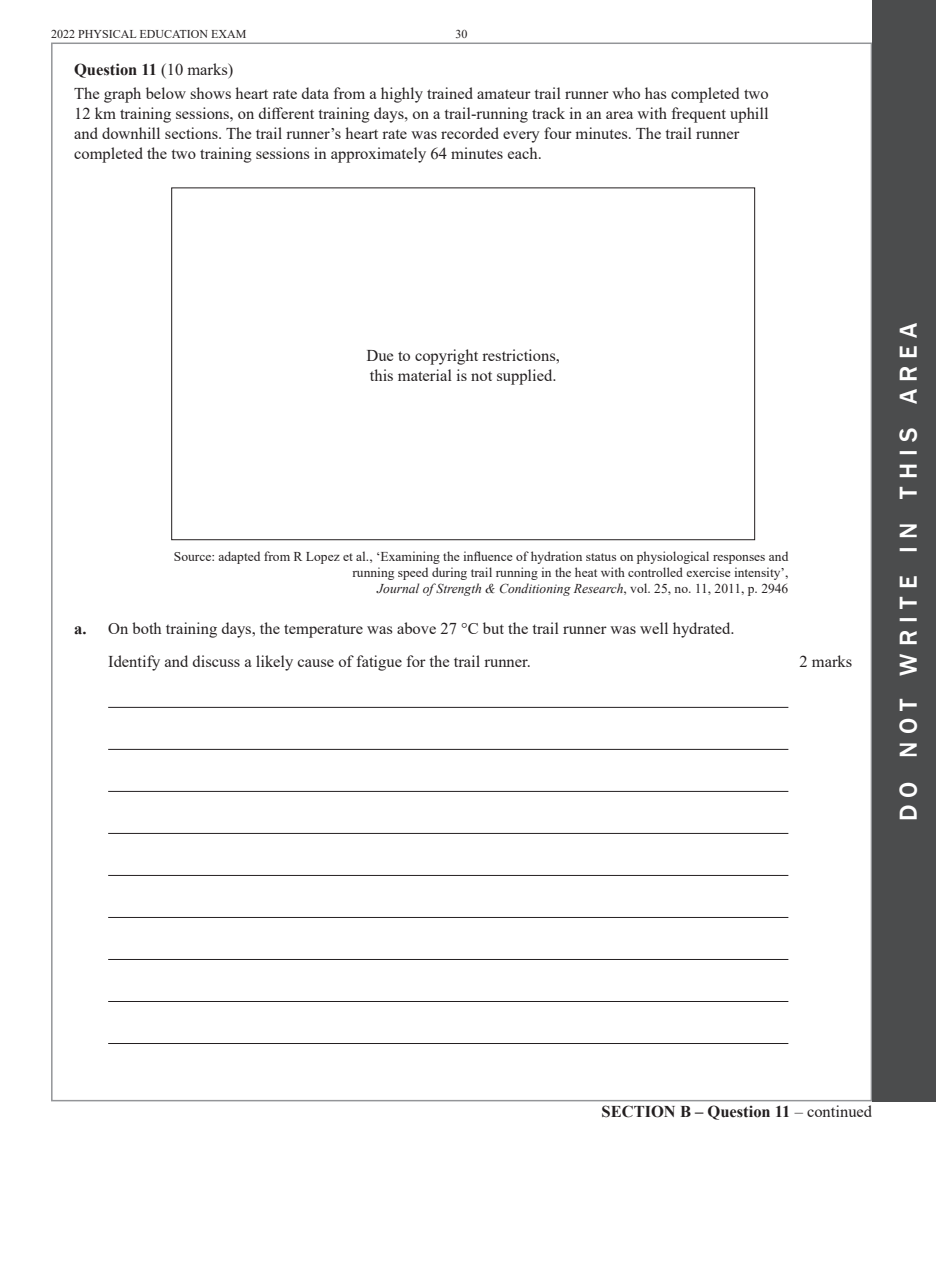
<style>
.page{position:relative;width:936px;height:1263px;background:#fff}
.page>*{position:absolute;margin:0;border:0;box-sizing:border-box;transform-origin:0 0}
.t1{font:500 25.2px "Franklin Gothic";letter-spacing:.285em;color:#fff}
.t2{font:16.5px/19.8px "Times New Roman";color:#231f20}
.t3{font:700 16.5px "Times New Roman";color:#231f20}
.t4{font:13.5px/16.2px "Times New Roman";color:#231f20;text-align:right}
.t5{font:12px "Times New Roman";color:#231f20}
.s1{font-weight:700}
.s2{font-style:italic}
.s3{font-weight:400}
</style>
<div class="page">
<hr style="left:935px;top:0;width:1px;height:1101px;background:#4b4c4d">
<div style="left:872px;top:0;width:63px;height:1101px;background:#4b4c4d"></div>
<hr style="left:108px;top:707px;width:680px;height:1px;background:#231f20">
<hr style="left:108px;top:749px;width:680px;height:1px;background:#231f20">
<hr style="left:108px;top:791px;width:680px;height:1px;background:#231f20">
<hr style="left:108px;top:833px;width:680px;height:1px;background:#231f20">
<hr style="left:108px;top:875px;width:680px;height:1px;background:#231f20">
<hr style="left:108px;top:917px;width:680px;height:1px;background:#231f20">
<hr style="left:108px;top:959px;width:680px;height:1px;background:#231f20">
<hr style="left:108px;top:1001px;width:680px;height:1px;background:#231f20">
<hr style="left:108px;top:1043px;width:680px;height:1px;background:#231f20">
<p class="t5" style="left:51px;top:26px;width:197px">2022 PHYSICAL EDUCATION EXAM</p>
<p class="t5" style="left:455px;top:26px;width:13px">30</p>
<p class="t2" style="left:74px;top:57px;width:696px;line-height:24px"><span class="s1">Question 11</span> (10 marks)<br>The graph below shows heart rate data from a highly trained amateur trail runner who has completed two</p>
<p class="t2" style="left:74px;top:103px;width:696px">12 km training sessions, on different training days, on a trail-running track in an area with frequent uphill and downhill sections. The trail runner’s heart rate was recorded every four minutes. The trail runner completed the two training sessions in approximately 64 minutes each.</p>
<p class="t2" style="left:366px;top:345px;width:195px">Due to copyright restrictions, this material is not supplied.</p>
<p class="t4" style="left:174px;top:547px;width:616px">Source: adapted from R Lopez et al., ‘Examining the influence of hydration status on physiological responses and running speed during trail running in the heat with controlled exercise intensity’,<br><span class="s2">Journal of Strength &amp; Conditioning Research</span>, vol. 25, no. 11, 2011, p. 2946</p>
<p class="t2" style="left:108px;top:612px;width:628px;line-height:32.5px;text-indent:-34px"><span class="s1">a.</span> On both training days, the temperature was above 27 °C but the trail runner was well hydrated.<br>Identify and discuss a likely cause of fatigue for the trail runner.</p>
<p class="t2" style="left:799px;top:651px;width:54px">2 marks</p>
<h1 class="t1" style="left:892px;top:821px;width:500px;rotate:-90deg">do not write in this area</h1>
<p class="t3" style="left:601px;top:1100px;width:272px">SECTION B – Question 11 <span class="s3">– continued</span></p>
</div>
